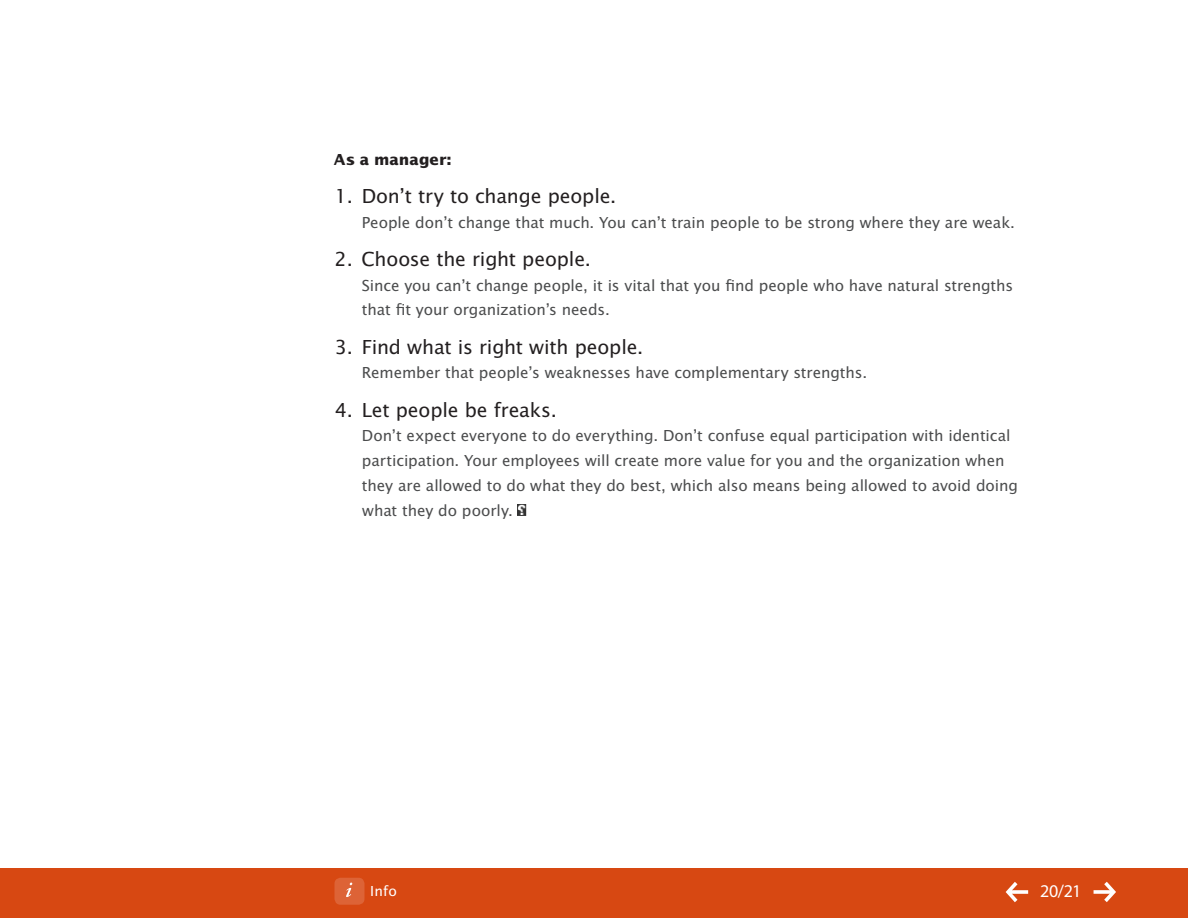
<style>
.page{position:relative;width:1188px;height:918px;background:#fff}
.page>*{position:absolute;margin:0;border:0;box-sizing:border-box;transform-origin:0 0}
.t1{font:21px "Lucida Sans EFOP";letter-spacing:-.005em;color:#231f20}
.t2{font:18px "Myriad Pro";color:#fff}
.t3{font:16.5px/24.8px "Lucida Sans EFOP";color:#4b4c4d}
.t4{font:700 16.5px "Lucida Sans EFOP";color:#231f20}
.t5{font:15px "Lucida Sans EFOP";color:#fff}
</style>
<div class="page">
<div style="left:0;top:869px;width:1188px;height:49px;background:#d74812"></div>
<div style="left:334px;top:878px;width:30px;height:27px;background:#dd6336;border-radius:6px"></div>
<svg style="left:346px;top:883px;width:6px;height:14px"></svg>
<svg style="left:1006px;top:882px;width:22px;height:20px"></svg>
<svg style="left:1094px;top:882px;width:22px;height:20px"></svg>
<svg style="left:518px;top:504px;width:9px;height:12px"></svg>
<p class="t4" style="left:334px;top:150px;width:119px">As a manager:</p>
<p class="t1" style="left:335px;top:184px;width:283px">1. Don’t try to change people.</p>
<p class="t3" style="left:362px;top:211px;width:655px">People don’t change that much. You can’t train people to be strong where they are weak.</p>
<p class="t1" style="left:335px;top:247px;width:258px">2. Choose the right people.</p>
<p class="t3" style="left:362px;top:274px;width:653px">Since you can’t change people, it is vital that you find people who have natural strengths that fit your organization’s needs.</p>
<p class="t1" style="left:335px;top:335px;width:310px">3. Find what is right with people.</p>
<p class="t3" style="left:362px;top:361px;width:507px">Remember that people’s weaknesses have complementary strengths.</p>
<p class="t1" style="left:335px;top:398px;width:224px">4. Let people be freaks.</p>
<p class="t3" style="left:362px;top:424px;width:658px">Don’t expect everyone to do everything. Don’t confuse equal participation with identical participation. Your employees will create more value for you and the organization when they are allowed to do what they do best, which also means being allowed to avoid doing what they do poorly.</p>
<p class="t5" style="left:370px;top:883px;width:28px">Info</p>
<p class="t2" style="left:1040px;top:880px;width:37px">20/21</p>
</div>
